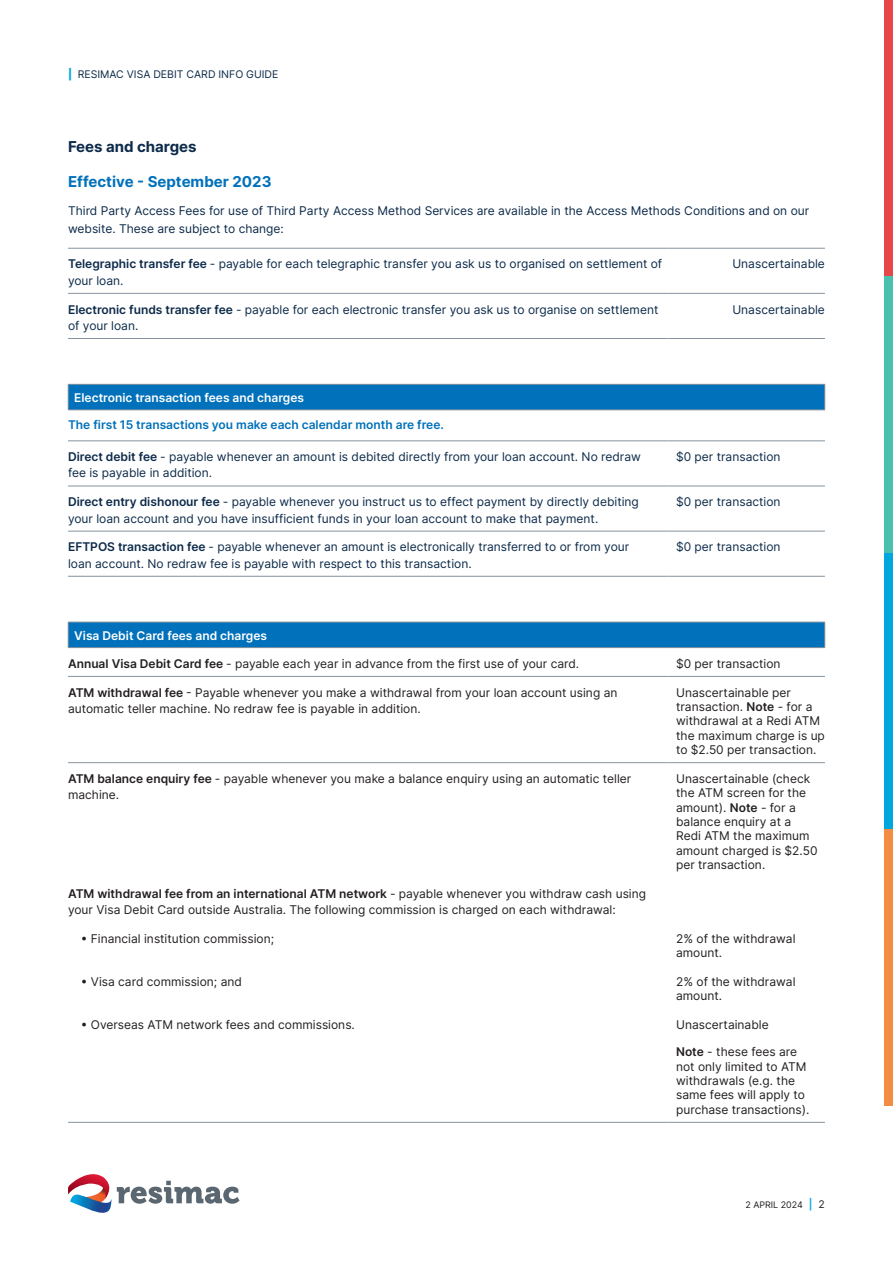
<style>
.page{position:relative;width:893px;height:1263px;background:#fff}
.page>*{position:absolute;margin:0;border:0;box-sizing:border-box;transform-origin:0 0}
.t1{font:700 15px "Inter";color:#0071ba}
.t2{font:700 15px "Inter";color:#0c2a49}
.t3{font:12px/14.4px "Inter";color:#231f20}
.t4{font:12px/16.5px "Inter";color:#0c2a49}
.t5{font:600 12px "Inter";color:#fff}
.t6{font:600 12px "Inter";color:#0071ba}
.t7{font:10.5px "Inter";color:#0c2a49}
.t8{font:9px "Inter";color:#231f20}
.s1{font-weight:800;color:#00a7df}
.s2{font-weight:600}
.s3{font-weight:600;font-size:10.5px;color:#00a7df}
.s4{font-size:10.5px}
</style>
<div class="page">
<div style="left:884px;top:0;width:9px;height:276px;background:#e54846"></div>
<div style="left:884px;top:276px;width:9px;height:277px;background:#4cc0af"></div>
<div style="left:884px;top:553px;width:9px;height:276px;background:#00a7df"></div>
<div style="left:884px;top:829px;width:9px;height:277px;background:#f38d43"></div>
<svg style="left:68px;top:1174px;width:172px;height:39px"></svg>
<div style="left:68px;top:384px;width:757px;height:26px;background:#0071ba"></div>
<hr style="left:68px;top:384px;width:757px;height:1px;background:#86939e">
<svg style="left:68px;top:384px;width:1px;height:26px"></svg>
<svg style="left:824px;top:384px;width:1px;height:26px"></svg>
<hr style="left:68px;top:410px;width:757px;height:1px;background:#86939e">
<hr style="left:68px;top:441px;width:600px;height:1px;background:#86939e">
<hr style="left:668px;top:441px;width:157px;height:1px;background:#86939e">
<hr style="left:68px;top:486px;width:600px;height:1px;background:#86939e">
<hr style="left:668px;top:486px;width:157px;height:1px;background:#86939e">
<hr style="left:68px;top:531px;width:600px;height:1px;background:#86939e">
<hr style="left:668px;top:531px;width:157px;height:1px;background:#86939e">
<hr style="left:68px;top:576px;width:600px;height:1px;background:#86939e">
<hr style="left:668px;top:576px;width:157px;height:1px;background:#86939e">
<div style="left:68px;top:622px;width:757px;height:26px;background:#0071ba"></div>
<hr style="left:68px;top:622px;width:757px;height:1px;background:#86939e">
<svg style="left:68px;top:622px;width:1px;height:25px"></svg>
<svg style="left:824px;top:622px;width:1px;height:25px"></svg>
<hr style="left:68px;top:647px;width:757px;height:1px;background:#86939e">
<hr style="left:68px;top:676px;width:600px;height:1px;background:#86939e">
<hr style="left:668px;top:676px;width:157px;height:1px;background:#86939e">
<hr style="left:68px;top:762px;width:600px;height:1px;background:#86939e">
<hr style="left:668px;top:762px;width:157px;height:1px;background:#86939e">
<hr style="left:68px;top:1122px;width:600px;height:1px;background:#86939e">
<hr style="left:668px;top:1122px;width:157px;height:1px;background:#86939e">
<hr style="left:68px;top:248px;width:600px;height:1px;background:#86939e">
<hr style="left:668px;top:248px;width:157px;height:1px;background:#86939e">
<hr style="left:68px;top:293px;width:600px;height:1px;background:#86939e">
<hr style="left:668px;top:293px;width:157px;height:1px;background:#86939e">
<hr style="left:68px;top:338px;width:600px;height:1px;background:#86939e">
<hr style="left:668px;top:338px;width:157px;height:1px;background:#86939e">
<p class="t7" style="left:68px;top:67px;width:212px"><span class="s1">|</span> RESIMAC VISA DEBIT CARD INFO GUIDE</p>
<p class="t2" style="left:68px;top:136px;width:130px">Fees and charges</p>
<p class="t1" style="left:68px;top:171px;width:205px">Effective - September 2023</p>
<p class="t4" style="left:68px;top:201px;width:743px;line-height:18px">Third Party Access Fees for use of Third Party Access Method Services are available in the Access Methods Conditions and on our website. These are subject to change:</p>
<p class="t4" style="left:68px;top:255px;width:596px"><span class="s2">Telegraphic transfer fee</span> - payable for each telegraphic transfer you ask us to organised on settlement of your loan.</p>
<p class="t4" style="left:732px;top:255px;width:94px">Unascertainable</p>
<p class="t4" style="left:68px;top:301px;width:592px"><span class="s2">Electronic funds transfer fee</span> - payable for each electronic transfer you ask us to organise on settlement of your loan.</p>
<p class="t4" style="left:732px;top:301px;width:94px">Unascertainable</p>
<p class="t5" style="left:74px;top:389px;width:231px">Electronic transaction fees and charges</p>
<p class="t6" style="left:68px;top:416px;width:377px">The first 15 transactions you make each calendar month are free.</p>
<p class="t4" style="left:68px;top:448px;width:574px"><span class="s2">Direct debit fee</span> - payable whenever an amount is debited directly from your loan account. No redraw fee is payable in addition.</p>
<p class="t4" style="left:676px;top:448px;width:106px">$0 per transaction</p>
<p class="t4" style="left:68px;top:493px;width:572px"><span class="s2">Direct entry dishonour fee</span> - payable whenever you instruct us to effect payment by directly debiting your loan account and you have insufficient funds in your loan account to make that payment.</p>
<p class="t4" style="left:676px;top:493px;width:106px">$0 per transaction</p>
<p class="t4" style="left:68px;top:538px;width:563px"><span class="s2">EFTPOS transaction fee</span> - payable whenever an amount is electronically transferred to or from your loan account. No redraw fee is payable with respect to this transaction.</p>
<p class="t4" style="left:676px;top:538px;width:106px">$0 per transaction</p>
<p class="t5" style="left:74px;top:627px;width:194px">Visa Debit Card fees and charges</p>
<p class="t3" style="left:68px;top:656px;width:513px"><span class="s2">Annual Visa Debit Card fee</span> - payable each year in advance from the first use of your card.</p>
<p class="t3" style="left:676px;top:656px;width:106px">$0 per transaction</p>
<p class="t3" style="left:68px;top:684px;width:551px;line-height:16.5px"><span class="s2">ATM withdrawal fee</span> - Payable whenever you make a withdrawal from your loan account using an automatic teller machine. No redraw fee is payable in addition.</p>
<p class="t3" style="left:676px;top:685px;width:150px">Unascertainable per transaction. <span class="s2">Note</span> - for a withdrawal at a Redi ATM the maximum charge is up to $2.50 per transaction.</p>
<p class="t3" style="left:68px;top:770px;width:565px;line-height:16.5px"><span class="s2">ATM balance enquiry fee</span> - payable whenever you make a balance enquiry using an automatic teller machine.</p>
<p class="t3" style="left:676px;top:771px;width:143px">Unascertainable (check the ATM screen for the amount). <span class="s2">Note</span> - for a balance enquiry at a<br>Redi ATM the maximum amount charged is $2.50 per transaction.</p>
<p class="t3" style="left:68px;top:885px;width:580px;line-height:16.5px"><span class="s2">ATM withdrawal fee from an international ATM network</span> - payable whenever you withdraw cash using your Visa Debit Card outside Australia. The following commission is charged on each withdrawal:</p>
<p class="t3" style="left:81px;top:931px;width:195px">• Financial institution commission;</p>
<p class="t3" style="left:676px;top:931px;width:121px">2% of the withdrawal amount.</p>
<p class="t3" style="left:81px;top:974px;width:163px">• Visa card commission; and</p>
<p class="t3" style="left:676px;top:974px;width:121px">2% of the withdrawal amount.</p>
<p class="t3" style="left:81px;top:1017px;width:276px">• Overseas ATM network fees and commissions.</p>
<p class="t3" style="left:676px;top:1017px;width:94px">Unascertainable</p>
<p class="t3" style="left:676px;top:1044px;width:135px"><span class="s2">Note</span> - these fees are not only limited to ATM withdrawals (e.g. the same fees will apply to purchase transactions).</p>
<p class="t8" style="left:745px;top:1198px;width:81px">2 APRIL 2024 <span class="s3">|</span> <span class="s4">2</span></p>
</div>
